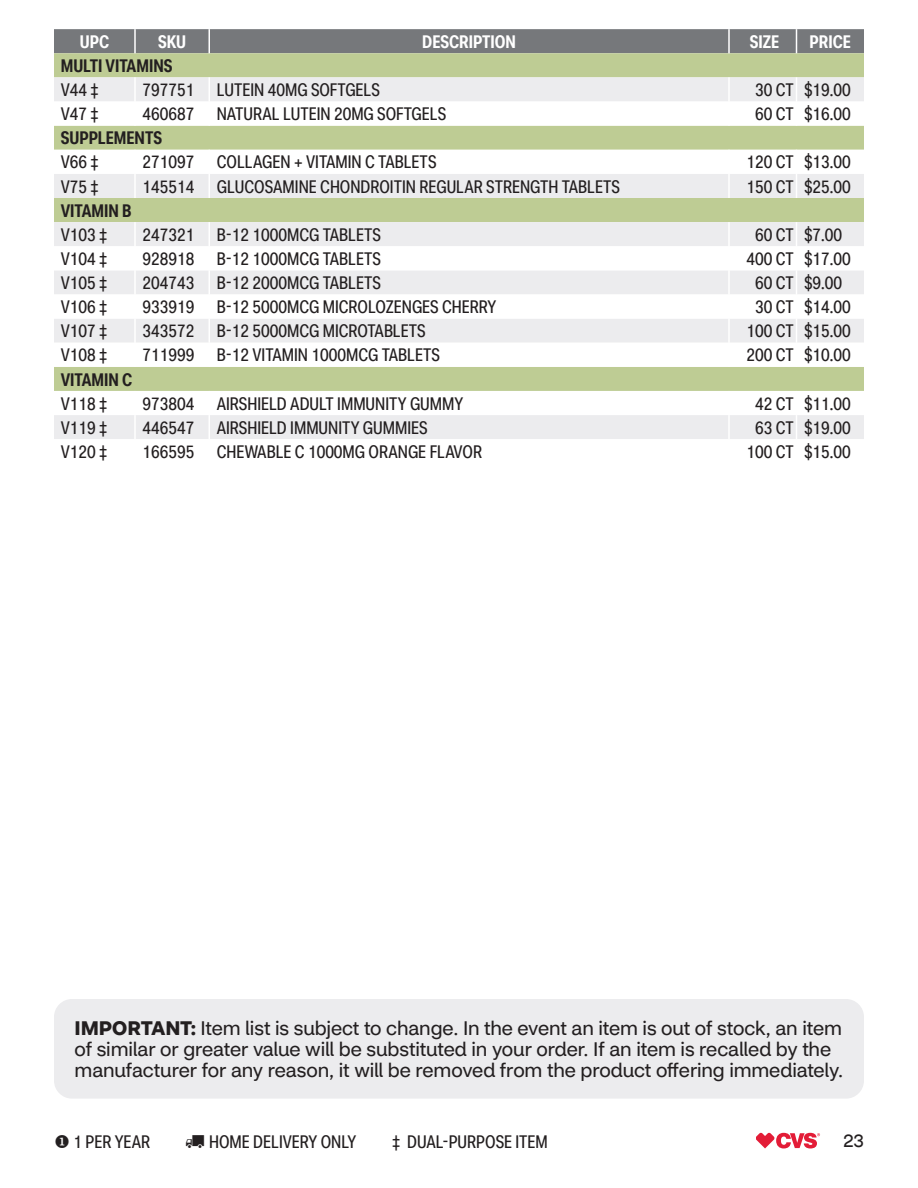
<style>
.page{position:relative;width:918px;height:1188px;background:#fff}
.page>*{position:absolute;margin:0;border:0;box-sizing:border-box;transform-origin:0 0}
.footnote{font:19.5px/21px "CVS Health Sans";letter-spacing:-.01em;color:#231f20}
._2025_Row_Style{font:18px "CVS Health Sans Cd";color:#231f20}
._2025_Sub-Categories{font:700 18px "CVS Health Sans Cd";color:#231f20}
._2025_Row_Style-2{font:700 18px "CVS Health Sans Cd";color:#fff}
.t1{font:18px "CVS Health Sans";color:#231f20}
.s1{font-weight:700}
</style>
<div class="page">
<svg style="left:756px;top:1133px;width:64px;height:15px"></svg>
<div style="left:54px;top:53px;width:810px;height:24px;background:#becc94"></div>
<div style="left:54px;top:77px;width:810px;height:24px;background:#ececee"></div>
<svg style="left:54px;top:125px;width:810px;height:314px"></svg>
<div style="left:54px;top:29px;width:810px;height:24px;background:#76787b"></div>
<hr style="left:134px;top:77px;width:2px;height:25px;background:#fff">
<hr style="left:208px;top:77px;width:2px;height:25px;background:#fff">
<hr style="left:728px;top:77px;width:2px;height:25px;background:#fff">
<hr style="left:134px;top:102px;width:2px;height:24px;background:#fff">
<hr style="left:208px;top:102px;width:2px;height:24px;background:#fff">
<hr style="left:728px;top:102px;width:2px;height:24px;background:#fff">
<svg style="left:796px;top:77px;width:1px;height:49px"></svg>
<hr style="left:134px;top:150px;width:2px;height:24px;background:#fff">
<hr style="left:208px;top:150px;width:2px;height:24px;background:#fff">
<hr style="left:728px;top:150px;width:2px;height:24px;background:#fff">
<hr style="left:134px;top:174px;width:2px;height:24px;background:#fff">
<hr style="left:208px;top:174px;width:2px;height:24px;background:#fff">
<hr style="left:728px;top:174px;width:2px;height:24px;background:#fff">
<svg style="left:796px;top:150px;width:1px;height:48px"></svg>
<hr style="left:134px;top:222px;width:2px;height:24px;background:#fff">
<hr style="left:208px;top:222px;width:2px;height:24px;background:#fff">
<hr style="left:728px;top:222px;width:2px;height:24px;background:#fff">
<hr style="left:134px;top:246px;width:2px;height:24px;background:#fff">
<hr style="left:208px;top:246px;width:2px;height:24px;background:#fff">
<hr style="left:728px;top:246px;width:2px;height:24px;background:#fff">
<hr style="left:134px;top:270px;width:2px;height:24px;background:#fff">
<hr style="left:208px;top:270px;width:2px;height:24px;background:#fff">
<hr style="left:728px;top:270px;width:2px;height:24px;background:#fff">
<hr style="left:134px;top:294px;width:2px;height:25px;background:#fff">
<hr style="left:208px;top:294px;width:2px;height:25px;background:#fff">
<hr style="left:728px;top:294px;width:2px;height:25px;background:#fff">
<hr style="left:134px;top:319px;width:2px;height:24px;background:#fff">
<hr style="left:208px;top:319px;width:2px;height:24px;background:#fff">
<hr style="left:728px;top:319px;width:2px;height:24px;background:#fff">
<hr style="left:134px;top:343px;width:2px;height:24px;background:#fff">
<hr style="left:208px;top:343px;width:2px;height:24px;background:#fff">
<hr style="left:728px;top:343px;width:2px;height:24px;background:#fff">
<svg style="left:796px;top:222px;width:1px;height:145px"></svg>
<hr style="left:134px;top:391px;width:2px;height:24px;background:#fff">
<hr style="left:208px;top:391px;width:2px;height:24px;background:#fff">
<hr style="left:728px;top:391px;width:2px;height:24px;background:#fff">
<hr style="left:134px;top:415px;width:2px;height:24px;background:#fff">
<hr style="left:208px;top:415px;width:2px;height:24px;background:#fff">
<hr style="left:728px;top:415px;width:2px;height:24px;background:#fff">
<svg style="left:796px;top:391px;width:1px;height:48px"></svg>
<div style="left:54px;top:999px;width:810px;height:100px;background:#ececee;border-radius:18px"></div>
<p class="_2025_Row_Style-2" style="left:80px;top:30px;width:31px">UPC</p>
<p class="_2025_Row_Style-2" style="left:158px;top:30px;width:30px">SKU</p>
<p class="_2025_Row_Style-2" style="left:422px;top:30px;width:95px">DESCRIPTION</p>
<p class="_2025_Row_Style-2" style="left:750px;top:30px;width:31px">SIZE</p>
<p class="_2025_Row_Style-2" style="left:810px;top:30px;width:43px">PRICE</p>
<p class="_2025_Sub-Categories" style="left:61px;top:55px;width:113px">MULTI VITAMINS</p>
<p class="_2025_Row_Style" style="left:61px;top:79px;width:40px">V44 ‡</p>
<p class="_2025_Row_Style" style="left:142px;top:79px;width:53px">797751</p>
<p class="_2025_Row_Style" style="left:217px;top:79px;width:165px">LUTEIN 40MG SOFTGELS</p>
<p class="_2025_Row_Style" style="left:755px;top:79px;width:40px">30 CT</p>
<p class="_2025_Row_Style" style="left:804px;top:79px;width:48px">$19.00</p>
<p class="_2025_Row_Style" style="left:61px;top:103px;width:40px">V47 ‡</p>
<p class="_2025_Row_Style" style="left:142px;top:103px;width:53px">460687</p>
<p class="_2025_Row_Style" style="left:217px;top:103px;width:231px">NATURAL LUTEIN 20MG SOFTGELS</p>
<p class="_2025_Row_Style" style="left:755px;top:103px;width:40px">60 CT</p>
<p class="_2025_Row_Style" style="left:804px;top:103px;width:48px">$16.00</p>
<p class="_2025_Sub-Categories" style="left:61px;top:127px;width:103px">SUPPLEMENTS</p>
<p class="_2025_Row_Style" style="left:61px;top:151px;width:40px">V66 ‡</p>
<p class="_2025_Row_Style" style="left:142px;top:151px;width:53px">271097</p>
<p class="_2025_Row_Style" style="left:217px;top:151px;width:221px">COLLAGEN + VITAMIN C TABLETS</p>
<p class="_2025_Row_Style" style="left:747px;top:151px;width:49px">120 CT</p>
<p class="_2025_Row_Style" style="left:804px;top:151px;width:48px">$13.00</p>
<p class="_2025_Row_Style" style="left:61px;top:175px;width:40px">V75 ‡</p>
<p class="_2025_Row_Style" style="left:142px;top:175px;width:53px">145514</p>
<p class="_2025_Row_Style" style="left:217px;top:175px;width:405px">GLUCOSAMINE CHONDROITIN REGULAR STRENGTH TABLETS</p>
<p class="_2025_Row_Style" style="left:747px;top:175px;width:49px">150 CT</p>
<p class="_2025_Row_Style" style="left:804px;top:175px;width:48px">$25.00</p>
<p class="_2025_Sub-Categories" style="left:61px;top:199px;width:72px">VITAMIN B</p>
<p class="_2025_Row_Style" style="left:61px;top:224px;width:48px">V103 ‡</p>
<p class="_2025_Row_Style" style="left:142px;top:224px;width:53px">247321</p>
<p class="_2025_Row_Style" style="left:217px;top:224px;width:166px">B-12 1000MCG TABLETS</p>
<p class="_2025_Row_Style" style="left:755px;top:224px;width:40px">60 CT</p>
<p class="_2025_Row_Style" style="left:804px;top:224px;width:40px">$7.00</p>
<p class="_2025_Row_Style" style="left:61px;top:248px;width:48px">V104 ‡</p>
<p class="_2025_Row_Style" style="left:142px;top:248px;width:53px">928918</p>
<p class="_2025_Row_Style" style="left:217px;top:248px;width:166px">B-12 1000MCG TABLETS</p>
<p class="_2025_Row_Style" style="left:747px;top:248px;width:49px">400 CT</p>
<p class="_2025_Row_Style" style="left:804px;top:248px;width:48px">$17.00</p>
<p class="_2025_Row_Style" style="left:61px;top:272px;width:48px">V105 ‡</p>
<p class="_2025_Row_Style" style="left:142px;top:272px;width:53px">204743</p>
<p class="_2025_Row_Style" style="left:217px;top:272px;width:166px">B-12 2000MCG TABLETS</p>
<p class="_2025_Row_Style" style="left:755px;top:272px;width:40px">60 CT</p>
<p class="_2025_Row_Style" style="left:804px;top:272px;width:40px">$9.00</p>
<p class="_2025_Row_Style" style="left:61px;top:296px;width:48px">V106 ‡</p>
<p class="_2025_Row_Style" style="left:142px;top:296px;width:53px">933919</p>
<p class="_2025_Row_Style" style="left:217px;top:296px;width:281px">B-12 5000MCG MICROLOZENGES CHERRY</p>
<p class="_2025_Row_Style" style="left:755px;top:296px;width:40px">30 CT</p>
<p class="_2025_Row_Style" style="left:804px;top:296px;width:48px">$14.00</p>
<p class="_2025_Row_Style" style="left:61px;top:320px;width:48px">V107 ‡</p>
<p class="_2025_Row_Style" style="left:142px;top:320px;width:53px">343572</p>
<p class="_2025_Row_Style" style="left:217px;top:320px;width:210px">B-12 5000MCG MICROTABLETS</p>
<p class="_2025_Row_Style" style="left:747px;top:320px;width:49px">100 CT</p>
<p class="_2025_Row_Style" style="left:804px;top:320px;width:48px">$15.00</p>
<p class="_2025_Row_Style" style="left:61px;top:344px;width:48px">V108 ‡</p>
<p class="_2025_Row_Style" style="left:142px;top:344px;width:53px">711999</p>
<p class="_2025_Row_Style" style="left:217px;top:344px;width:225px">B-12 VITAMIN 1000MCG TABLETS</p>
<p class="_2025_Row_Style" style="left:747px;top:344px;width:49px">200 CT</p>
<p class="_2025_Row_Style" style="left:804px;top:344px;width:48px">$10.00</p>
<p class="_2025_Sub-Categories" style="left:61px;top:368px;width:73px">VITAMIN C</p>
<p class="_2025_Row_Style" style="left:61px;top:392px;width:48px">V118 ‡</p>
<p class="_2025_Row_Style" style="left:142px;top:392px;width:53px">973804</p>
<p class="_2025_Row_Style" style="left:217px;top:392px;width:248px">AIRSHIELD ADULT IMMUNITY GUMMY</p>
<p class="_2025_Row_Style" style="left:755px;top:392px;width:40px">42 CT</p>
<p class="_2025_Row_Style" style="left:804px;top:392px;width:48px">$11.00</p>
<p class="_2025_Row_Style" style="left:61px;top:416px;width:48px">V119 ‡</p>
<p class="_2025_Row_Style" style="left:142px;top:416px;width:53px">446547</p>
<p class="_2025_Row_Style" style="left:217px;top:416px;width:212px">AIRSHIELD IMMUNITY GUMMIES</p>
<p class="_2025_Row_Style" style="left:755px;top:416px;width:40px">63 CT</p>
<p class="_2025_Row_Style" style="left:804px;top:416px;width:48px">$19.00</p>
<p class="_2025_Row_Style" style="left:61px;top:441px;width:48px">V120 ‡</p>
<p class="_2025_Row_Style" style="left:142px;top:441px;width:53px">166595</p>
<p class="_2025_Row_Style" style="left:217px;top:441px;width:267px">CHEWABLE C 1000MG ORANGE FLAVOR</p>
<p class="_2025_Row_Style" style="left:747px;top:441px;width:49px">100 CT</p>
<p class="_2025_Row_Style" style="left:804px;top:441px;width:48px">$15.00</p>
<p class="footnote" style="left:75px;top:1018px;width:770px"><span class="s1">IMPORTANT:</span> Item list is subject to change. In the event an item is out of stock, an item of similar or greater value will be substituted in your order. If an item is recalled by the manufacturer for any reason, it will be removed from the product offering immediately.</p>
<p class="_2025_Row_Style" style="left:54px;top:1131px;width:98px">◆ 1 PER YEAR</p>
<p class="_2025_Row_Style" style="left:209px;top:1131px;width:149px">HOME DELIVERY ONLY</p>
<p class="_2025_Row_Style" style="left:392px;top:1131px;width:157px">‡ DUAL-PURPOSE ITEM</p>
<p class="t1" style="left:843px;top:1130px;width:22px">23</p>
</div>
